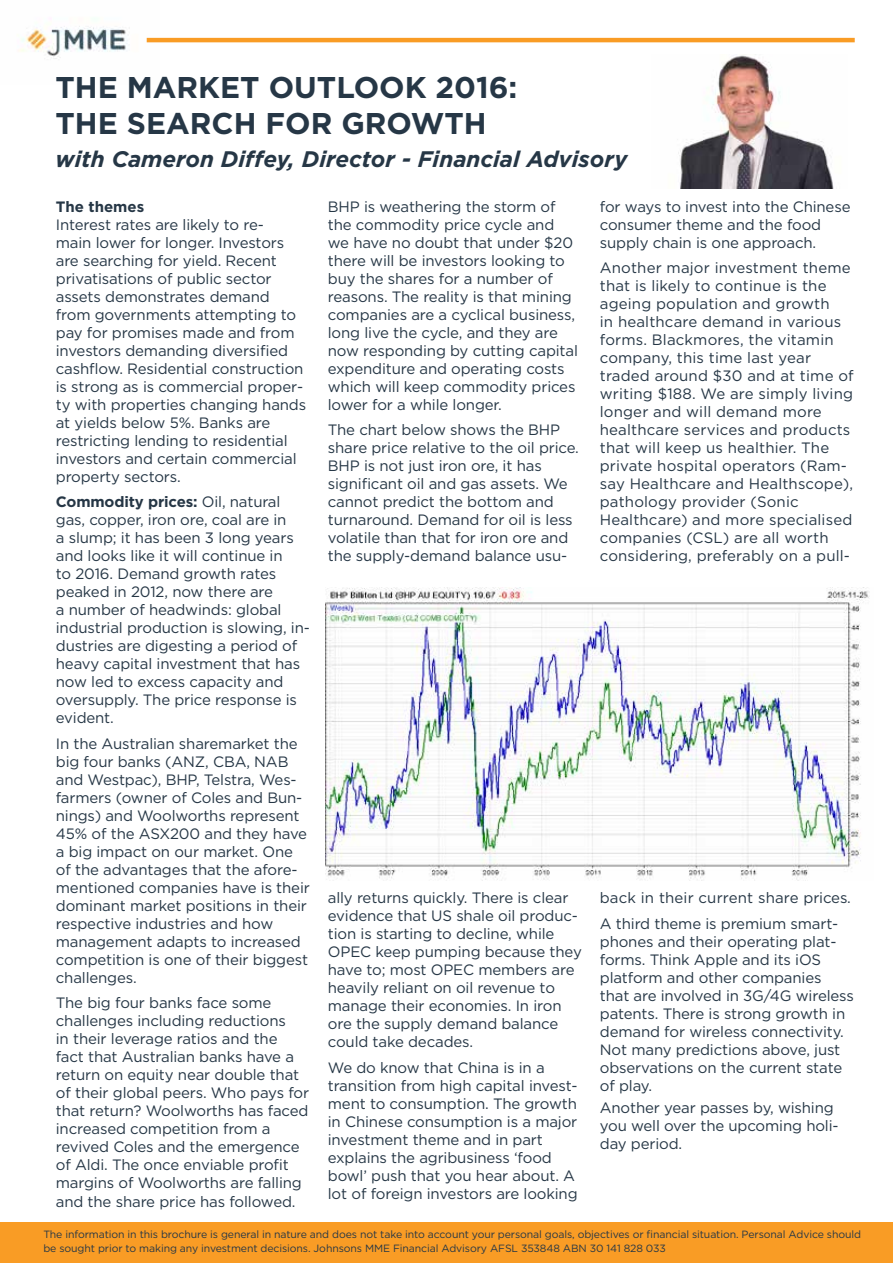
<style>
.page{position:relative;width:893px;height:1263px;background:#fff}
.page>*{position:absolute;margin:0;border:0;box-sizing:border-box;transform-origin:0 0}
.t1{font:700 30px/36px "Gotham";color:#263746}
.t2{font:italic 700 22.5px "Gotham";color:#263746}
.t3{font:15px/18px "Gotham";letter-spacing:-.01em;color:#263746}
.t4{font:15px/18px "Gotham";letter-spacing:.01em;color:#263746}
.t5{font:700 15px "Gotham";color:#263746}
.t6{font:10.5px/13.5px "Gotham";letter-spacing:-.01em;color:#263746}
.s1{font-weight:700}
</style>
<div class="page">
<div style="left:0;top:1223px;width:893px;height:40px;background:#f99c25"></div>
<img style="left:18px;top:18px;width:141px;height:41px">
<hr style="left:147px;top:38px;width:708px;height:4px;background:#f99c25">
<img style="left:326px;top:587px;width:543px;height:293px">
<img style="left:678px;top:54px;width:156px;height:135px">
<h1 class="t1" style="left:56px;top:69px;width:463px">THE MARKET OUTLOOK 2016:<br>THE SEARCH FOR GROWTH</h1>
<h2 class="t2" style="left:56px;top:144px;width:573px">with Cameron Diffey, Director - Financial Advisory</h2>
<p class="t5" style="left:56px;top:197px;width:90px">The themes</p>
<p class="t3" style="left:56px;top:215px;width:252px">Interest rates are likely to re-<br>main lower for longer. Investors are searching for yield. Recent privatisations of public sector assets demonstrates demand from governments attempting to pay for promises made and from investors demanding diversified cashflow. Residential construction is strong as is commercial proper&shy;ty with properties changing hands at yields below 5%. Banks are restricting lending to residential investors and certain commercial property sectors.</p>
<p class="t3" style="left:56px;top:493px;width:255px"><span class="s1">Commodity prices:</span> Oil, natural gas, copper, iron ore, coal are in<br>a slump; it has been 3 long years and looks like it will continue in<br>to 2016. Demand growth rates peaked in 2012, now there are<br>a number of headwinds: global industrial production is slowing, in&shy;dustries are digesting a period of heavy capital investment that has now led to excess capacity and oversupply. The price response is evident.</p>
<p class="t3" style="left:56px;top:734px;width:256px">In the Australian sharemarket the big four banks (ANZ, CBA, NAB and Westpac), BHP, Telstra, Wes&shy;farmers (owner of Coles and Bun&shy;nings) and Woolworths represent<br>45% of the ASX200 and they have a big impact on our market. One of the advantages that the afore&shy;mentioned companies have is their dominant market positions in their respective industries and how management adapts to increased competition is one of their biggest challenges.</p>
<p class="t3" style="left:56px;top:994px;width:255px">The big four banks face some challenges including reductions<br>in their leverage ratios and the fact that Australian banks have a return on equity near double that of their global peers. Who pays for that return? Woolworths has faced increased competition from a revived Coles and the emergence of Aldi. The once enviable profit margins of Woolworths are falling and the share price has followed.</p>
<p class="t3" style="left:328px;top:197px;width:252px">BHP is weathering the storm of the commodity price cycle and we have no doubt that under $20 there will be investors looking to buy the shares for a number of reasons. The reality is that mining companies are a cyclical business, long live the cycle, and they are now responding by cutting capital expenditure and operating costs which will keep commodity prices lower for a while longer.</p>
<p class="t3" style="left:328px;top:421px;width:253px">The chart below shows the BHP share price relative to the oil price.<br>BHP is not just iron ore, it has significant oil and gas assets. We cannot predict the bottom and turnaround. Demand for oil is less volatile than that for iron ore and the supply-demand balance usu-</p>
<p class="t3" style="left:328px;top:889px;width:255px">ally returns quickly. There is clear evidence that US shale oil produc&shy;tion is starting to decline, while<br>OPEC keep pumping because they have to; most OPEC members are heavily reliant on oil revenue to manage their economies. In iron ore the supply demand balance could take decades.</p>
<p class="t3" style="left:328px;top:1058px;width:251px">We do know that China is in a transition from high capital invest&shy;ment to consumption. The growth in Chinese consumption is a major investment theme and in part explains the agribusiness ‘food bowl’ push that you hear about. A lot of foreign investors are looking</p>
<p class="t3" style="left:600px;top:197px;width:252px">for ways to invest into the Chinese consumer theme and the food supply chain is one approach.</p>
<p class="t4" style="left:600px;top:259px;width:255px">Another major investment theme that is likely to continue is the ageing population and growth<br>in healthcare demand in various forms. Blackmores, the vitamin company, this time last year traded around $30 and at time of writing $188. We are simply living longer and will demand more healthcare services and products that will keep us healthier. The private hospital operators (Ram&shy;say Healthcare and Healthscope), pathology provider (Sonic<br>Healthcare) and more specialised companies (CSL) are all worth considering, preferably on a pull-</p>
<p class="t3" style="left:600px;top:885px;width:253px;line-height:25.5px">back in their current share prices.<br>A third theme is premium smart-</p>
<p class="t3" style="left:600px;top:932px;width:256px">phones and their operating plat&shy;forms. Think Apple and its iOS platform and other companies that are involved in 3G/4G wireless patents. There is strong growth in demand for wireless connectivity.<br>Not many predictions above, just observations on the current state of play.</p>
<p class="t3" style="left:600px;top:1099px;width:240px">Another year passes by, wishing you well over the upcoming holi&shy;day period.</p>
<p class="t6" style="left:43px;top:1227px;width:819px">The information in this brochure is general in nature and does not take into account your personal goals, objectives or financial situation. Personal Advice should be sought prior to making any investment decisions. Johnsons MME Financial Advisory AFSL 353848 ABN 30 141 828 033</p>
</div>
